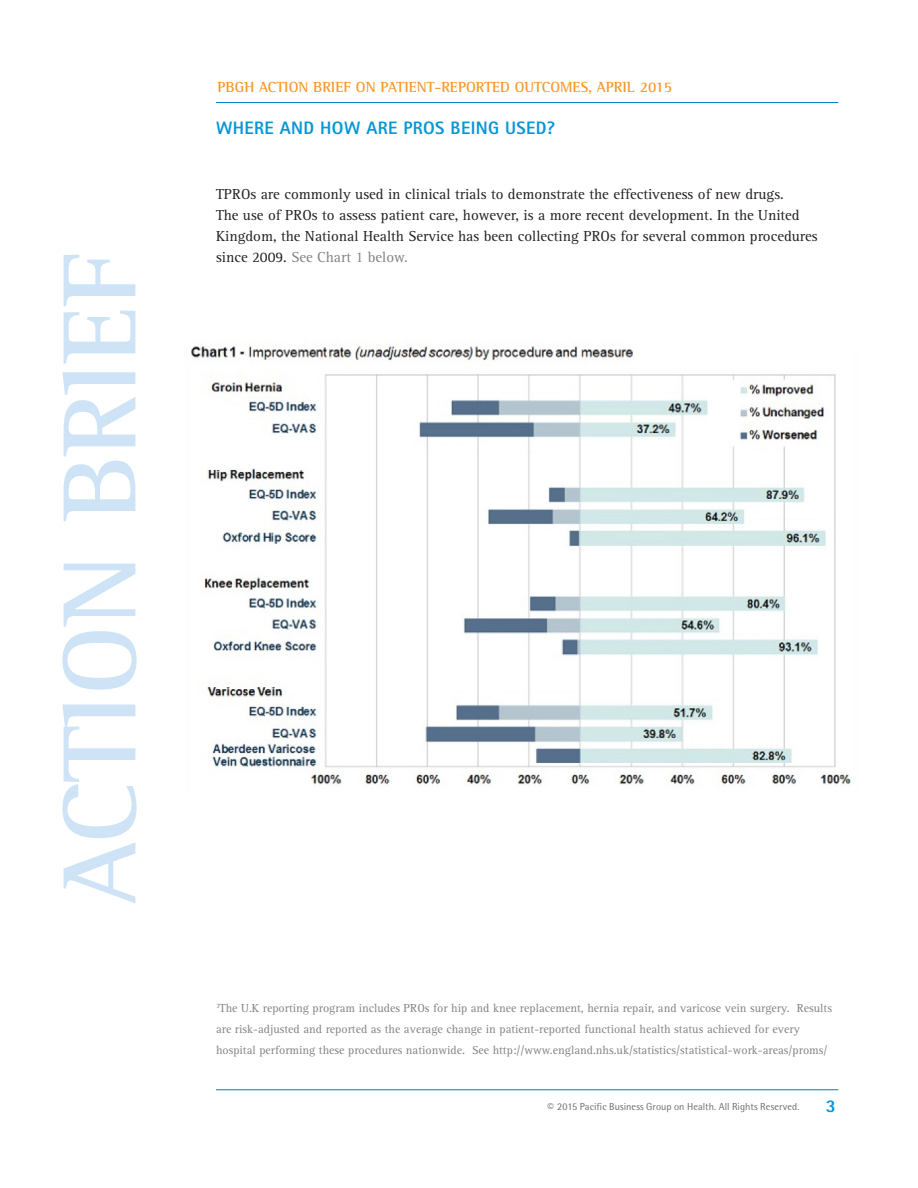
<style>
.page{position:relative;width:918px;height:1188px;background:#fff}
.page>*{position:absolute;margin:0;border:0;box-sizing:border-box;transform-origin:0 0}
.Article_Title{font:700 106.65px "Rotis Semi Serif Std";color:#cee3f5}
.Subhead{font:800 18px "Rotis Sans Serif Std";letter-spacing:.02em;color:#0696d7}
.Body{font:15px/21px "Rotis Serif Std";color:#231f20}
.Article_Title-2{font:700 15px "Rotis Semi Serif Std";color:#f79727}
.Body-2{font:12px/21px "Rotis Serif Std";color:#808285}
.Body-3{font:10.2px "Rotis Semi Sans Std";letter-spacing:.005em;color:#6c6d70}
.s1{color:#808285}
.s2{font-size:12.75px}
</style>
<div class="page">
<hr style="left:216px;top:1090px;width:622px;height:1px;background:#0079c2">
<hr style="left:216px;top:102px;width:622px;height:1px;background:#0079c2">
<img style="left:190px;top:345px;width:662px;height:441px">
<p class="Article_Title" style="left:36px;top:904px;width:657px;rotate:-90deg">ACTION BRIEF</p>
<p class="Article_Title-2" style="left:218px;top:77px;width:456px">PBGH ACTION BRIEF ON PATIENT-REPORTED OUTCOMES, APRIL 2015</p>
<p class="Subhead" style="left:216px;top:117px;width:341px">WHERE AND HOW ARE PROS BEING USED?</p>
<p class="Body" style="left:216px;top:184px;width:603px">TPROs are commonly used in clinical trials to demonstrate the effectiveness of new drugs.<br>The use of PROs to assess patient care, however, is a more recent development. In the United Kingdom, the National Health Service has been collecting PROs for several common procedures since 2009. <span class="s1">See Chart 1 below.</span></p>
<p class="Body-2" style="left:216px;top:998px;width:618px"><sup>3</sup>The U.K reporting program includes PROs for hip and knee replacement, hernia repair, and varicose vein surgery. Results are risk-adjusted and reported as the average change in patient-reported functional health status achieved for every hospital performing these procedures nationwide. See http://www.england.nhs.uk/statistics/statistical-work-areas/proms/</p>
<p class="Body-3" style="left:548px;top:1100px;width:253px"><span class="s2">©</span> 2015 Pacific Business Group on Health. All Rights Reserved.</p>
<p class="Subhead" style="left:826px;top:1095px;width:12px">3</p>
</div>
